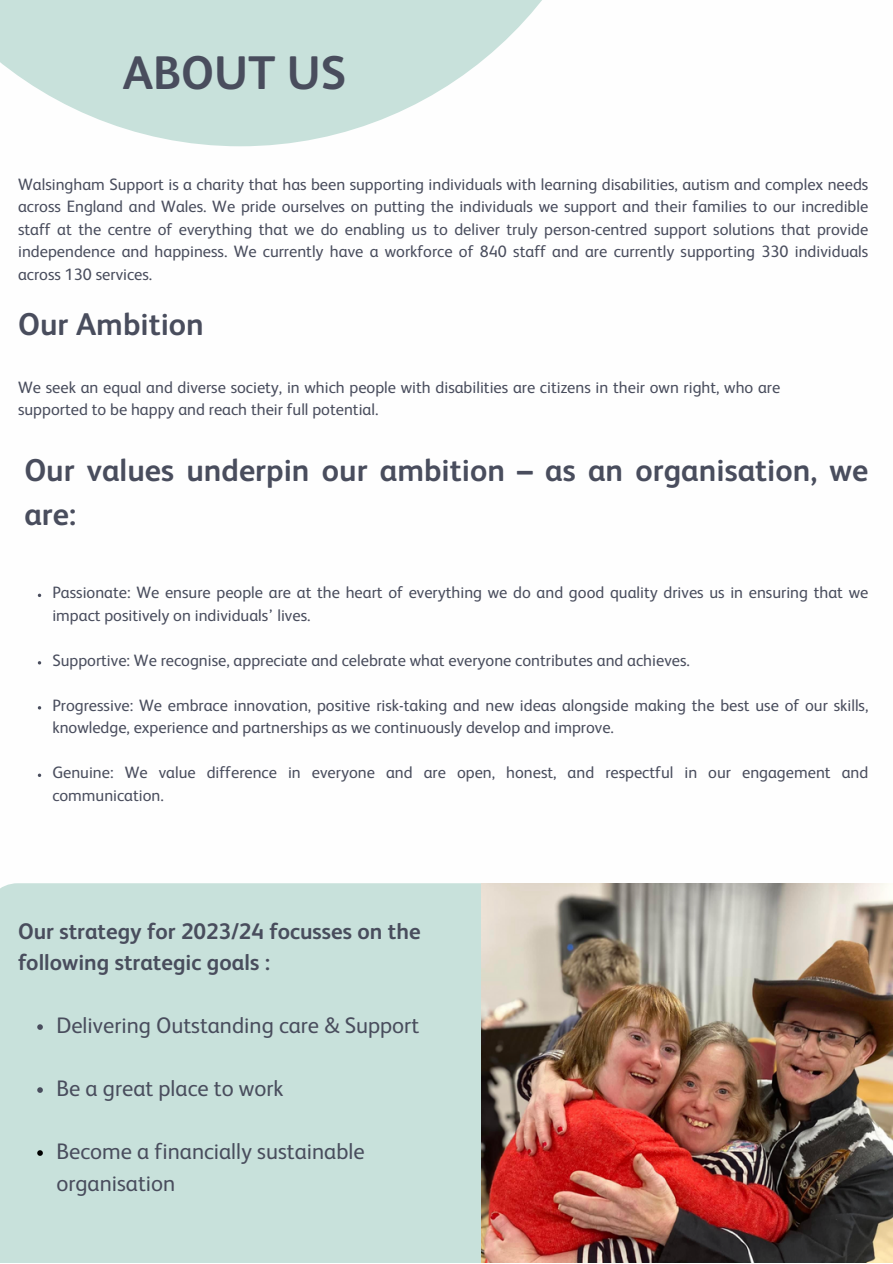
<style>
.page{position:relative;width:893px;height:1264px;background:#fff}
.page>*{position:absolute;margin:0;border:0;box-sizing:border-box;transform-origin:0 0}
.t1{font:700 47.25px "FS Albert";color:#494d5d}
.t2{font:700 31.5px/43.8px "FS Albert";color:#494d5d}
.t3{font:22.5px/31.5px "FS Albert";color:#494d5d}
.t4{font:700 22.5px/31.5px "FS Albert";color:#494d5d}
.t5{font:16.5px/22.5px "FS Albert";color:#494d5d}
</style>
<div class="page">
<div style="left:0;top:883px;width:481px;height:379px;background:#c8e1db"></div>
<img style="left:481px;top:883px;width:411px;height:379px">
<svg style="left:0;top:0;width:542px;height:146px;fill:#c8e1db"></svg>
<svg style="left:38px;top:593px;width:3px;height:4px"></svg>
<svg style="left:38px;top:773px;width:3px;height:4px"></svg>
<svg style="left:37px;top:1024px;width:6px;height:5px"></svg>
<svg style="left:37px;top:1087px;width:6px;height:5px"></svg>
<svg style="left:37px;top:1150px;width:6px;height:5px"></svg>
<p class="t1" style="left:123px;top:53px;width:225px">ABOUT US</p>
<p class="t5" style="left:18px;top:174px;width:851px;text-align:justify">Walsingham Support is a charity that has been supporting individuals with learning disabilities, autism and complex needs across England and Wales. We pride ourselves on putting the individuals we support and their families to our incredible staff at the centre of everything that we do enabling us to deliver truly person-centred support solutions that provide independence and happiness. We currently have a workforce of 840 staff and are currently supporting 330 individuals across 130 services.</p>
<p class="t2" style="left:18px;top:304px;width:187px">Our Ambition</p>
<p class="t5" style="left:18px;top:377px;width:763px">We seek an equal and diverse society, in which people with disabilities are citizens in their own right, who are supported to be happy and reach their full potential.</p>
<p class="t2" style="left:24px;top:451px;width:845px">Our values underpin our ambition – as an organisation, we are:</p>
<p class="t5" style="left:52px;top:582px;width:817px">Passionate: We ensure people are at the heart of everything we do and good quality drives us in ensuring that we impact positively on individuals’ lives.</p>
<p class="t5" style="left:52px;top:650px;width:639px">Supportive: We recognise, appreciate and celebrate what everyone contributes and achieves.</p>
<p class="t5" style="left:52px;top:695px;width:817px">Progressive: We embrace innovation, positive risk-taking and new ideas alongside making the best use of our skills, knowledge, experience and partnerships as we continuously develop and improve.</p>
<p class="t5" style="left:52px;top:762px;width:817px">Genuine: We value difference in everyone and are open, honest, and respectful in our engagement and communication.</p>
<p class="t4" style="left:18px;top:917px;width:404px">Our strategy for 2023/24 focusses on the following strategic goals :</p>
<p class="t3" style="left:56px;top:1011px;width:364px">Delivering Outstanding care &amp; Support</p>
<p class="t3" style="left:56px;top:1074px;width:229px">Be a great place to work</p>
<p class="t3" style="left:56px;top:1137px;width:310px">Become a financially sustainable organisation</p>
</div>
